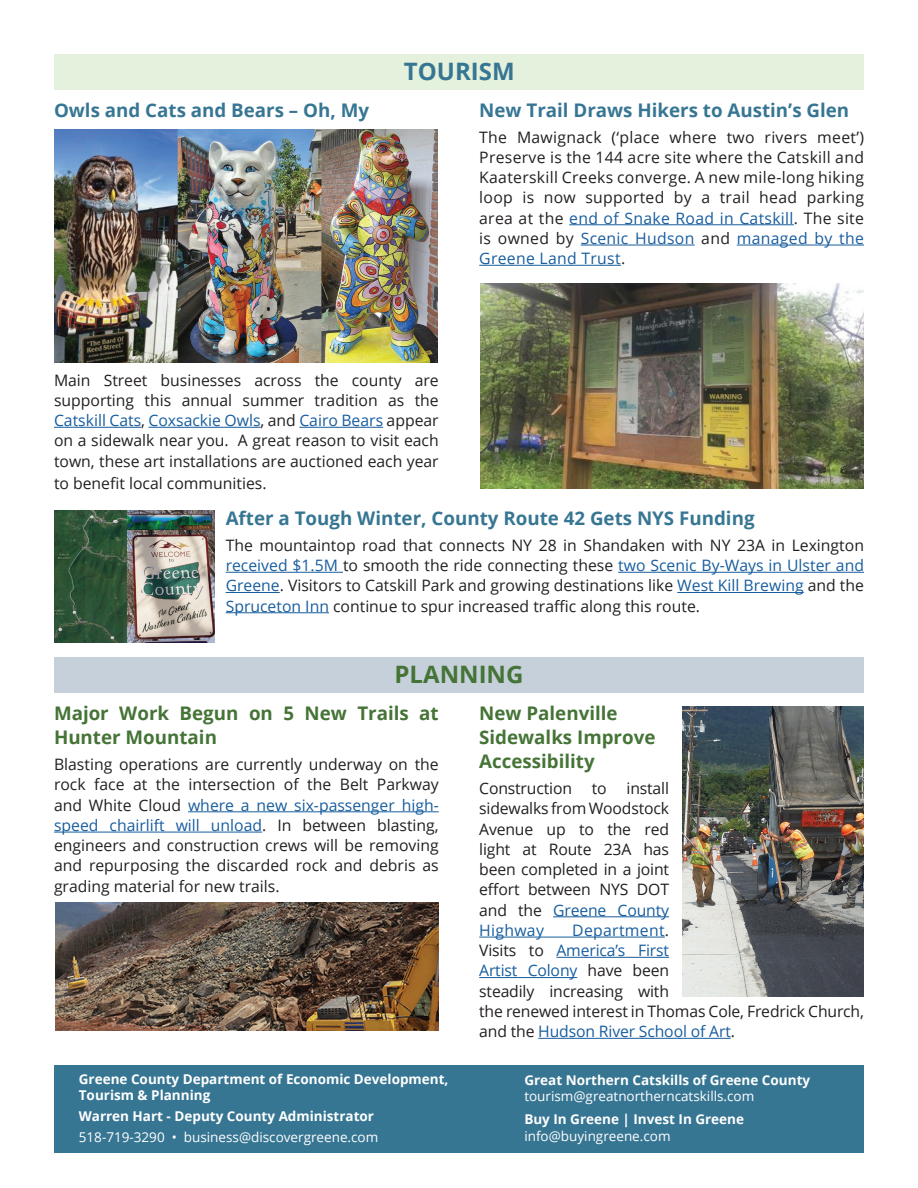
<style>
.page{position:relative;width:918px;height:1188px;background:#fff}
.page>*{position:absolute;margin:0;border:0;box-sizing:border-box;transform-origin:0 0}
.t1{font:700 24px "Open Sans";color:#457436}
.t2{font:700 24px "Open Sans";color:#377693}
.t3{font:700 18.75px "Open Sans";color:#377693}
.t4{font:700 18.75px/24px "Open Sans";color:#457436}
.t5{font:15.75px/20.2px "Open Sans";color:#231f20;text-align:justify}
.t6{font:700 13.5px/16.2px "Open Sans";color:#fff}
.t7{font:13.5px "Open Sans";color:#fff}
.s1{color:#175d9e}
</style>
<div class="page">
<hr style="left:54px;top:427px;width:87px;height:1px;background:#175d9e">
<hr style="left:149px;top:427px;width:112px;height:1px;background:#175d9e">
<hr style="left:299px;top:427px;width:84px;height:1px;background:#175d9e">
<hr style="left:569px;top:224px;width:225px;height:1px;background:#175d9e">
<hr style="left:581px;top:245px;width:114px;height:1px;background:#175d9e">
<hr style="left:737px;top:245px;width:127px;height:1px;background:#175d9e">
<hr style="left:479px;top:265px;width:142px;height:1px;background:#175d9e">
<div style="left:54px;top:1065px;width:810px;height:87px;background:#377693"></div>
<hr style="left:188px;top:811px;width:251px;height:1px;background:#175d9e">
<hr style="left:54px;top:832px;width:208px;height:1px;background:#175d9e">
<hr style="left:553px;top:916px;width:116px;height:1px;background:#175d9e">
<hr style="left:479px;top:937px;width:186px;height:1px;background:#175d9e">
<hr style="left:556px;top:957px;width:113px;height:1px;background:#175d9e">
<hr style="left:479px;top:977px;width:98px;height:1px;background:#175d9e">
<hr style="left:538px;top:1038px;width:193px;height:1px;background:#175d9e">
<div style="left:54px;top:54px;width:810px;height:36px;background:#e4f1dc"></div>
<div style="left:54px;top:657px;width:810px;height:36px;background:#c6d0db"></div>
<img style="left:54px;top:510px;width:160px;height:132px">
<img style="left:54px;top:129px;width:383px;height:234px">
<img style="left:481px;top:284px;width:383px;height:204px">
<img style="left:55px;top:903px;width:383px;height:127px">
<img style="left:683px;top:706px;width:181px;height:291px">
<hr style="left:226px;top:572px;width:117px;height:1px;background:#175d9e">
<hr style="left:618px;top:572px;width:246px;height:1px;background:#175d9e">
<hr style="left:226px;top:592px;width:54px;height:1px;background:#175d9e">
<hr style="left:677px;top:592px;width:127px;height:1px;background:#175d9e">
<hr style="left:226px;top:612px;width:103px;height:1px;background:#175d9e">
<p class="t3" style="left:54px;top:97px;width:317px">Owls and Cats and Bears – Oh, My</p>
<h1 class="t2" style="left:404px;top:55px;width:112px">TOURISM</h1>
<p class="t3" style="left:479px;top:97px;width:372px">New Trail Draws Hikers to Austin’s Glen</p>
<p class="t5" style="left:479px;top:126px;width:386px">The Mawignack (‘place where two rivers meet’)<br>Preserve is the 144 acre site where the Catskill and Kaaterskill Creeks converge. A new mile-long hiking loop is now supported by a trail head parking area at the <span class="s1">end of Snake Road in Catskill</span>. The site is owned by <span class="s1">Scenic Hudson</span> and <span class="s1">managed by the Greene Land Trust</span>.</p>
<p class="t5" style="left:54px;top:369px;width:386px">Main Street businesses across the county are supporting this annual summer tradition as the <span class="s1">Catskill Cats</span>, <span class="s1">Coxsackie Owls</span>, and <span class="s1">Cairo Bears</span> appear on a sidewalk near you. A great reason to visit each town, these art installations are auctioned each year</p>
<p class="t5" style="left:54px;top:473px;width:214px">to benefit local communities.</p>
<p class="t3" style="left:226px;top:505px;width:530px">After a Tough Winter, County Route 42 Gets NYS Funding</p>
<p class="t5" style="left:226px;top:535px;width:640px">The mountaintop road that connects NY 28 in Shandaken with NY 23A in Lexington <span class="s1">received $1.5M</span> to smooth the ride connecting these <span class="s1">two Scenic By-Ways in Ulster and Greene</span>. Visitors to Catskill Park and growing destinations like <span class="s1">West Kill Brewing</span> and the <span class="s1">Spruceton Inn</span> continue to spur increased traffic along this route.</p>
<h1 class="t1" style="left:394px;top:657px;width:131px">PLANNING</h1>
<p class="t4" style="left:54px;top:701px;width:386px">Major Work Begun on 5 New Trails at<br>Hunter Mountain</p>
<p class="t5" style="left:54px;top:754px;width:386px">Blasting operations are currently underway on the rock face at the intersection of the Belt Parkway and White Cloud <span class="s1">where a new six-passenger high&shy;speed chairlift will unload</span>. In between blasting, engineers and construction crews will be removing and repurposing the discarded rock and debris as grading material for new trails.</p>
<p class="t6" style="left:79px;top:1071px;width:371px">Greene County Department of Economic Development,<br>Tourism &amp; Planning</p>
<p class="t6" style="left:79px;top:1108px;width:297px">Warren Hart - Deputy County Administrator</p>
<p class="t7" style="left:79px;top:1127px;width:301px">518-719-3290 • business@discovergreene.com</p>
<p class="t4" style="left:479px;top:701px;width:178px">New Palenville<br>Sidewalks Improve<br>Accessibility</p>
<p class="t5" style="left:479px;top:778px;width:94px">Construction</p>
<p class="t5" style="left:592px;top:778px;width:16px">to</p>
<p class="t5" style="left:479px;top:778px;width:191px;text-indent:147px">install sidewalks from Woodstock Avenue up to the red light at Route 23A has been completed in a joint effort between NYS DOT and the <span class="s1">Greene County Highway</span></p>
<p class="t5" style="left:479px;top:920px;width:386px;text-align:left;text-indent:93px"><span class="s1">Department</span>.<br>Visits to <span class="s1">America’s First<br>Artist Colony</span> have been<br>steadily increasing with<br>the renewed interest in Thomas Cole, Fredrick Church, and the <span class="s1">Hudson River School of Art</span>.</p>
<p class="t6" style="left:524px;top:1072px;width:287px">Great Northern Catskills of Greene County</p>
<p class="t7" style="left:524px;top:1087px;width:232px">tourism@greatnortherncatskills.com</p>
<p class="t6" style="left:524px;top:1111px;width:221px">Buy In Greene | Invest In Greene</p>
<p class="t7" style="left:524px;top:1127px;width:148px">info@buyingreene.com</p>
</div>
